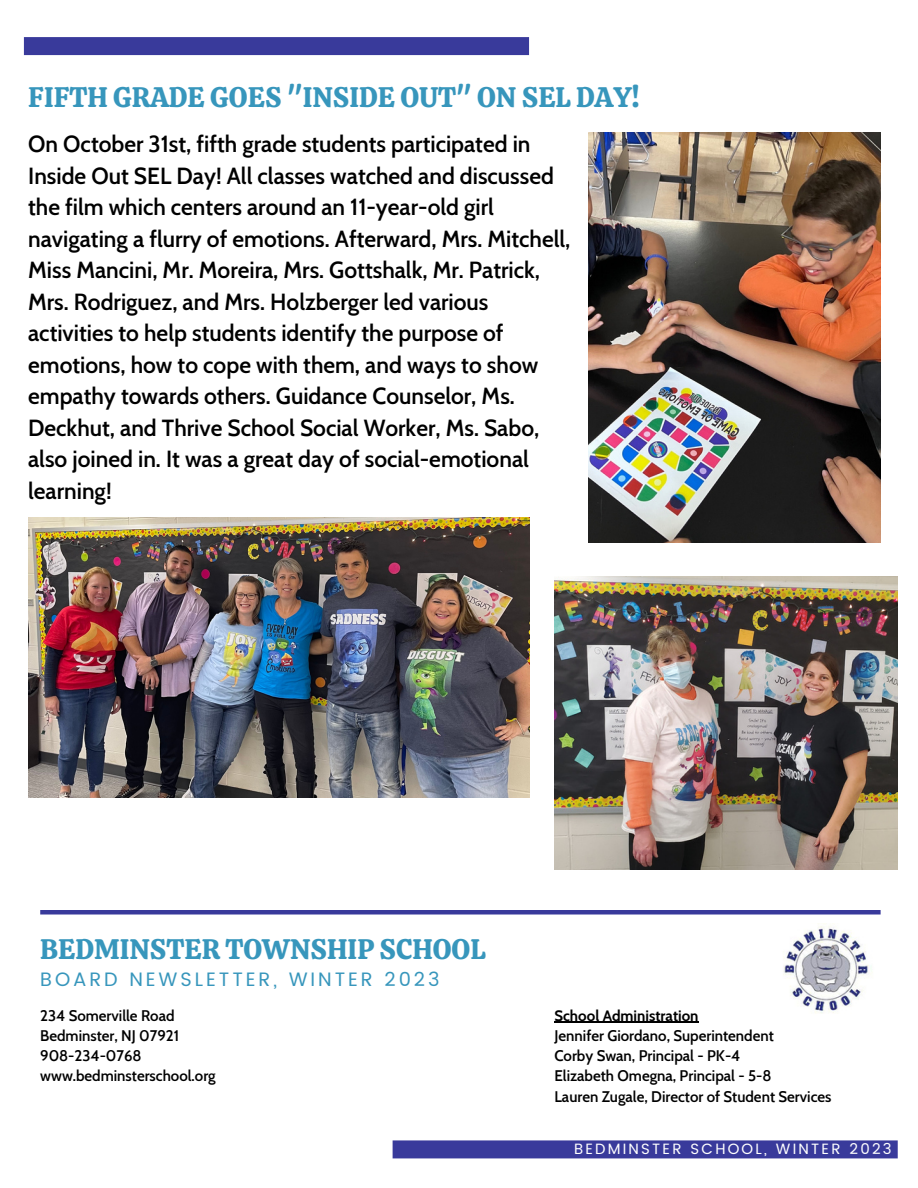
<style>
.page{position:relative;width:918px;height:1188px;background:#fff}
.page>*{position:absolute;margin:0;border:0;box-sizing:border-box;transform-origin:0 0}
.t1{font:28.2px "Calistoga";color:#3796bc}
.t2{font:600 22.8px/31.5px "Cabin";color:#000}
.t3{font:19.35px "Poppins";letter-spacing:.15em;color:#3796bc}
.t4{font:600 15px/20.2px "Cabin";color:#000}
.t5{font:700 15px "Cabin";color:#000}
.t6{font:14.85px "Poppins";letter-spacing:.15em;color:#fff}
</style>
<div class="page">
<div style="left:24px;top:37px;width:505px;height:18px;background:#393a9b"></div>
<div style="left:393px;top:1140px;width:505px;height:18px;background:#393a9b"></div>
<img style="left:588px;top:132px;width:292px;height:411px">
<img style="left:28px;top:518px;width:502px;height:280px">
<img style="left:554px;top:576px;width:344px;height:294px">
<div style="left:40px;top:910px;width:841px;height:5px;background:#393a9b"></div>
<img style="left:783px;top:925px;width:88px;height:88px">
<hr style="left:554px;top:1022px;width:145px;height:1px;background:#000">
<p class="t1" style="left:28px;top:79px;width:613px">FIFTH GRADE GOES "INSIDE OUT" ON SEL DAY!</p>
<p class="t2" style="left:28px;top:128px;width:544px">On October 31st, fifth grade students participated in Inside Out SEL Day! All classes watched and discussed the film which centers around an 11-year-old girl navigating a flurry of emotions. Afterward, Mrs. Mitchell, Miss Mancini, Mr. Moreira, Mrs. Gottshalk, Mr. Patrick, Mrs. Rodriguez, and Mrs. Holzberger led various activities to help students identify the purpose of emotions, how to cope with them, and ways to show empathy towards others. Guidance Counselor, Ms.<br>Deckhut, and Thrive School Social Worker, Ms. Sabo, also joined in. It was a great day of social-emotional learning!</p>
<p class="t1" style="left:40px;top:931px;width:447px">BEDMINSTER TOWNSHIP SCHOOL</p>
<p class="t3" style="left:40px;top:968px;width:401px">BOARD NEWSLETTER, WINTER 2023</p>
<p class="t4" style="left:40px;top:1005px;width:177px">234 Somerville Road<br>Bedminster, NJ 07921<br>908-234-0768 www.bedminsterschool.org</p>
<p class="t5" style="left:554px;top:1006px;width:146px">School Administration</p>
<p class="t4" style="left:554px;top:1025px;width:279px">Jennifer Giordano, Superintendent<br>Corby Swan, Principal - PK-4<br>Elizabeth Omegna, Principal - 5-8<br>Lauren Zugale, Director of Student Services</p>
<p class="t6" style="left:574px;top:1140px;width:319px">BEDMINSTER SCHOOL, WINTER 2023</p>
</div>
